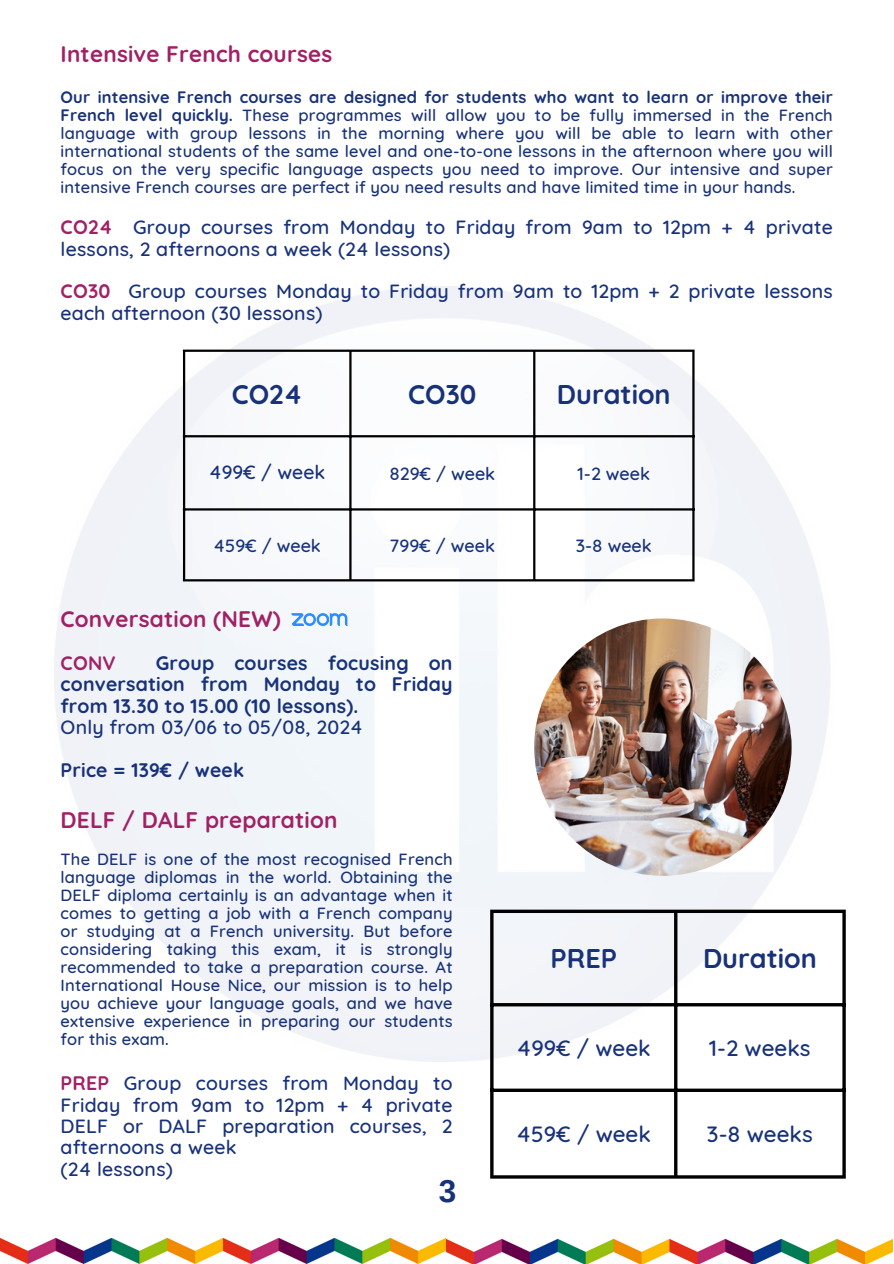
<style>
.page{position:relative;width:894px;height:1264px;background:#fff}
.page>*{position:absolute;margin:0;border:0;box-sizing:border-box;transform-origin:0 0}
.t1{font:700 31.5px "Arimo";color:#18327a}
.t2{font:700 27px "Quicksand";color:#18327a}
.t3{font:700 22.5px "Quicksand";letter-spacing:.01em;color:#a12164}
.t4{font:500 22.5px "Quicksand";color:#18327a}
.t5{font:500 19.5px/21.3px "Quicksand";letter-spacing:.01em;color:#18327a}
.t6{font:700 19.5px/21.3px "Quicksand";letter-spacing:.01em;color:#18327a;text-align:justify}
.t7{font:700 19.5px "Quicksand";color:#a12164}
.t8{font:500 18px "Quicksand";color:#18327a}
.t9{font:500 16.5px/18px "Quicksand";letter-spacing:.01em;color:#18327a;text-align:justify}
.s1{font-weight:700}
.s2{font-weight:700;color:#a12164}
</style>
<div class="page">
<img style="left:55px;top:287px;width:783px;height:774px">
<svg style="left:291px;top:613px;width:56px;height:13px"></svg>
<hr style="left:183px;top:352px;width:2px;height:227px;background:#000">
<hr style="left:349px;top:352px;width:2px;height:227px;background:#000">
<hr style="left:533px;top:352px;width:2px;height:227px;background:#000">
<hr style="left:692px;top:352px;width:2px;height:227px;background:#000">
<hr style="left:183px;top:349px;width:511px;height:3px;background:#000">
<hr style="left:183px;top:435px;width:511px;height:2px;background:#000">
<hr style="left:183px;top:508px;width:511px;height:2px;background:#000">
<hr style="left:183px;top:579px;width:511px;height:2px;background:#000">
<hr style="left:490px;top:913px;width:3px;height:262px;background:#000">
<hr style="left:674px;top:913px;width:3px;height:262px;background:#000">
<hr style="left:842px;top:913px;width:3px;height:262px;background:#000">
<svg style="left:490px;top:909px;width:355px;height:4px"></svg>
<hr style="left:490px;top:1003px;width:355px;height:3px;background:#000">
<hr style="left:490px;top:1088px;width:355px;height:3px;background:#000">
<hr style="left:490px;top:1175px;width:355px;height:3px;background:#000">
<img style="left:534px;top:618px;width:257px;height:257px;border-radius:50%">
<img style="left:0;top:1237px;width:892px;height:26px">
<p class="t3" style="left:61px;top:40px;width:273px">Intensive French courses</p>
<h2 class="t9" style="left:61px;top:87px;width:773px"><span class="s1">Our intensive French courses are designed for students who want to learn or improve their French level quickly.</span> These programmes will allow you to be fully immersed in the French language with group lessons in the morning where you will be able to learn with other international students of the same level and one-to-one lessons in the afternoon where you will focus on the very specific language aspects you need to improve. Our intensive and super intensive French courses are perfect if you need results and have limited time in your hands.</h2>
<h2 class="t5" style="left:61px;top:216px;width:773px"><span class="s2">CO24</span> Group courses from Monday to Friday from 9am to 12pm + 4 private lessons, 2 afternoons a week (24 lessons)</h2>
<p class="t5" style="left:61px;top:280px;width:773px"><span class="s2">CO30</span> Group courses Monday to Friday from 9am to 12pm + 2 private lessons each afternoon (30 lessons)</p>
<p class="t2" style="left:232px;top:376px;width:72px">CO24</p>
<p class="t2" style="left:408px;top:376px;width:70px">CO30</p>
<p class="t2" style="left:556px;top:376px;width:115px">Duration</p>
<p class="t5" style="left:209px;top:461px;width:117px">499€ / week</p>
<p class="t8" style="left:389px;top:462px;width:107px">829€ / week</p>
<p class="t8" style="left:577px;top:462px;width:74px">1-2 week</p>
<h1 class="t8" style="left:213px;top:534px;width:109px">459€ / week</h1>
<h2 class="t8" style="left:389px;top:534px;width:107px">799€ / week</h2>
<h2 class="t8" style="left:575px;top:534px;width:78px">3-8 week</h2>
<p class="t3" style="left:61px;top:604px;width:222px">Conversation (NEW)</p>
<p class="t7" style="left:61px;top:650px;width:57px">CONV</p>
<p class="t6" style="left:61px;top:652px;width:393px;text-indent:95px">Group courses focusing on conversation from Monday to Friday from 13.30 to 15.00 (10 lessons).</p>
<p class="t5" style="left:61px;top:705px;width:304px;line-height:42.8px">Only from 03/06 to 05/08, 2024<br><span class="s1">Price = 139€ / week</span></p>
<p class="t3" style="left:61px;top:805px;width:278px">DELF / DALF preparation</p>
<p class="t9" style="left:61px;top:849px;width:393px">The DELF is one of the most recognised French language diplomas in the world. Obtaining the DELF diploma certainly is an advantage when it comes to getting a job with a French company or studying at a French university. But before considering taking this exam, it is strongly recommended to take a preparation course. At International House Nice, our mission is to help you achieve your language goals, and we have extensive experience in preparing our students for this exam.</p>
<h1 class="t5" style="left:61px;top:1072px;width:393px"><span class="s2">PREP</span> Group courses from Monday to<br>Friday from 9am to 12pm + 4 private<br>DELF or DALF preparation courses, 2 afternoons a week<br>(24 lessons)</h1>
<h1 class="t1" style="left:439px;top:1173px;width:19px">3</h1>
<p class="t2" style="left:550px;top:941px;width:68px">PREP</p>
<h2 class="t2" style="left:702px;top:941px;width:115px">Duration</h2>
<p class="t4" style="left:516px;top:1033px;width:135px">499€ / week</p>
<p class="t4" style="left:709px;top:1033px;width:103px">1-2 weeks</p>
<p class="t4" style="left:516px;top:1118px;width:136px">459€ / week</p>
<p class="t4" style="left:706px;top:1118px;width:107px">3-8 weeks</p>
</div>
